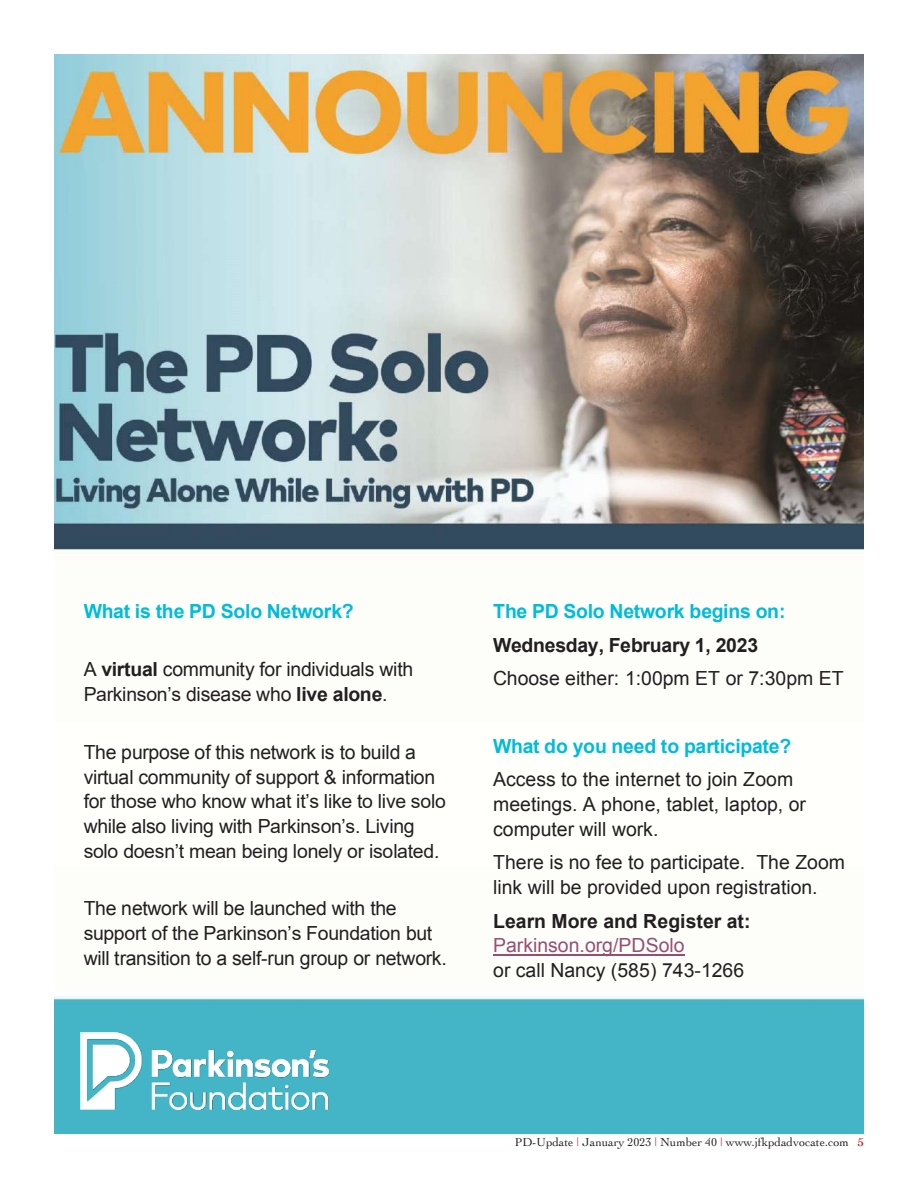
<style>
.page{position:relative;width:918px;height:1188px;background:#fff}
.page>*{position:absolute;margin:0;border:0;box-sizing:border-box;transform-origin:0 0}
.t1{font:19.5px/24.6px "Arial";letter-spacing:-.02em;color:#231f20}
.t2{font:19.5px/24.6px "Arial";color:#231f20}
.t3{font:700 19.5px "Arial";letter-spacing:-.02em;color:#00bcd9}
.t4{font:700 19.5px "Arial";letter-spacing:-.02em;color:#231f20}
.t5{font:700 19.5px "Arial";color:#231f20}
.t6{font:19.5px "Arial";color:#954f72}
.t7{font:12px "Cochin";color:#231f20}
.s1{font-weight:700}
.s2{color:#d1232a}
.s3{font-weight:700;color:#d1232a}
</style>
<div class="page">
<img style="left:54px;top:54px;width:810px;height:1080px">
<img style="left:81px;top:1032px;width:248px;height:78px">
<hr style="left:493px;top:955px;width:192px;height:1px;background:#954f72">
<p class="t3" style="left:84px;top:598px;width:271px">What is the PD Solo Network?</p>
<p class="t1" style="left:84px;top:657px;width:331px">A <span class="s1">virtual</span> community for individuals with<br>Parkinson’s disease who <span class="s1">live alone</span>.</p>
<p class="t1" style="left:84px;top:740px;width:364px">The purpose of this network is to build a virtual community of support &amp; information for those who know what it’s like to live solo while also living with Parkinson’s. Living solo doesn’t mean being lonely or isolated.</p>
<p class="t1" style="left:84px;top:896px;width:365px">The network will be launched with the support of the Parkinson’s Foundation but will transition to a self-run group or network.</p>
<p class="t3" style="left:493px;top:598px;width:294px">The PD Solo Network begins on:</p>
<p class="t4" style="left:493px;top:632px;width:267px">Wednesday, February 1, 2023</p>
<p class="t2" style="left:493px;top:666px;width:352px">Choose either: 1:00pm ET or 7:30pm ET</p>
<p class="t3" style="left:493px;top:733px;width:300px">What do you need to participate?</p>
<p class="t2" style="left:493px;top:768px;width:314px">Access to the internet to join Zoom meetings. A phone, tablet, laptop, or computer will work.</p>
<p class="t2" style="left:493px;top:850px;width:353px">There is no fee to participate. The Zoom link will be provided upon registration.</p>
<p class="t5" style="left:493px;top:908px;width:259px">Learn More and Register at:</p>
<p class="t6" style="left:493px;top:933px;width:193px">Parkinson.org/PDSolo</p>
<p class="t2" style="left:493px;top:958px;width:252px">or call Nancy (585) 743-1266</p>
<p class="t7" style="left:515px;top:1134px;width:350px">PD-Update <span class="s2">|</span> January 2023 <span class="s2">|</span> Number 40 <span class="s2">|</span> www.jfkpdadvocate.com <span class="s3">5</span></p>
</div>
